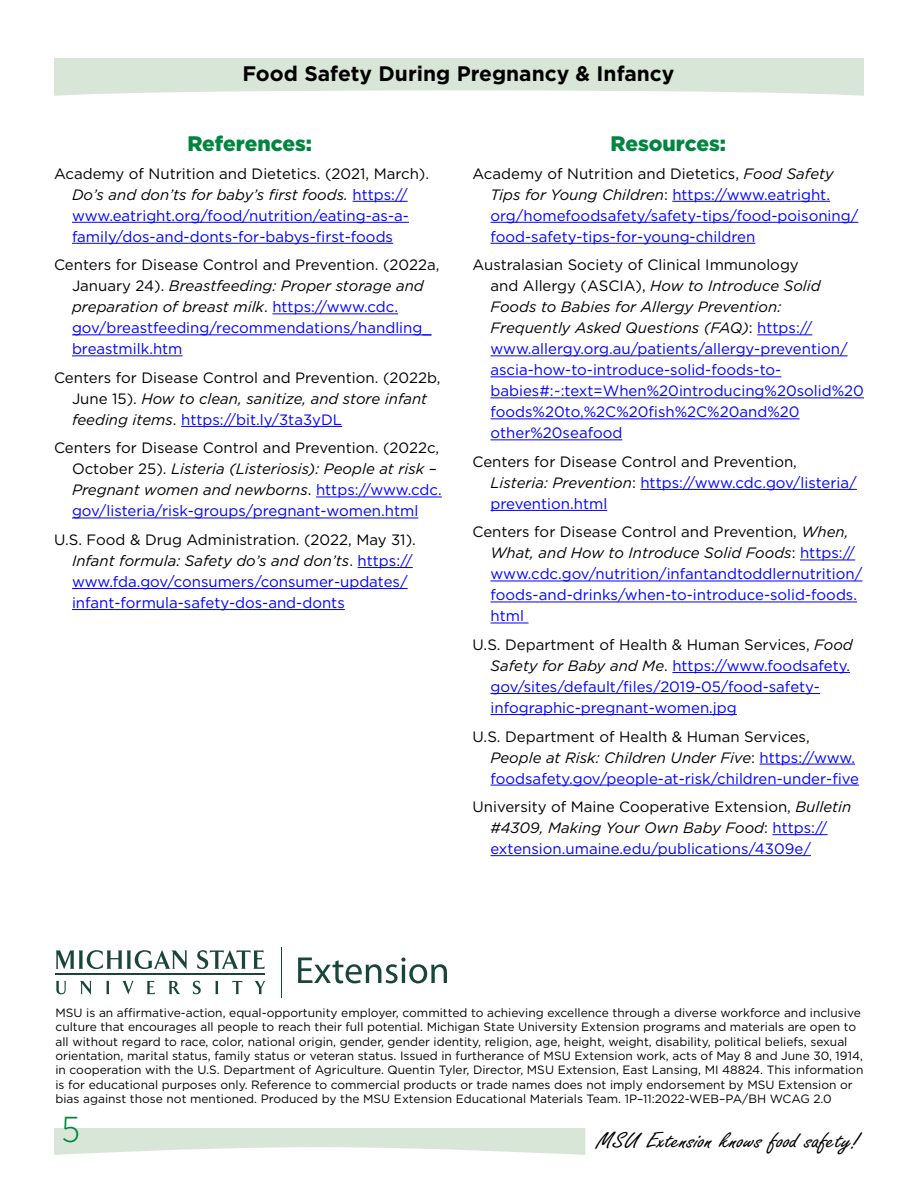
<style>
.page{position:relative;width:918px;height:1188px;background:#fff}
.page>*{position:absolute;margin:0;border:0;box-sizing:border-box;transform-origin:0 0}
.t1{font:300 36px "Gotham Narrow";color:#00853f}
.t2{font:24px "Freestyle Script";color:#000;scale:1.2 1}
.t3{font:700 21px "Gotham";color:#000}
.Heads_1{font:900 21px "Gotham";color:#00853f}
.Text{font:15px/21px "Gotham";color:#00f}
.Text-2{font:15px/21px "Gotham";color:#000}
.Text-3{font:12px/14.4px "Gotham";color:#000}
.s1{color:#000}
.s2{font-style:italic;color:#000}
.s3{font-style:italic}
.s4{color:#00f}
</style>
<div class="page">
<svg style="left:56px;top:981px;width:10px;height:13px"></svg>
<svg style="left:80px;top:981px;width:11px;height:14px"></svg>
<svg style="left:106px;top:981px;width:3px;height:13px"></svg>
<svg style="left:122px;top:981px;width:12px;height:14px"></svg>
<svg style="left:147px;top:981px;width:8px;height:13px"></svg>
<svg style="left:169px;top:981px;width:11px;height:13px"></svg>
<svg style="left:193px;top:981px;width:8px;height:13px"></svg>
<svg style="left:215px;top:981px;width:3px;height:13px"></svg>
<svg style="left:232px;top:981px;width:10px;height:13px"></svg>
<svg style="left:254px;top:981px;width:12px;height:13px"></svg>
<svg style="left:56px;top:950px;width:131px;height:20px"></svg>
<svg style="left:197px;top:950px;width:68px;height:19px"></svg>
<hr style="left:56px;top:974px;width:209px;height:1px;background:#19453b">
<svg style="left:298px;top:957px;width:149px;height:26px"></svg>
<hr style="left:281px;top:947px;width:1px;height:51px;background:#19453b">
<svg style="left:54px;top:58px;width:810px;height:38px;background:#dce8dc"></svg>
<svg style="left:54px;top:1128px;width:531px;height:27px"></svg>
<hr style="left:353px;top:201px;width:55px;height:1px;background:#00f">
<hr style="left:72px;top:222px;width:337px;height:1px;background:#00f">
<hr style="left:72px;top:243px;width:321px;height:1px;background:#00f">
<hr style="left:272px;top:313px;width:126px;height:1px;background:#00f">
<hr style="left:72px;top:334px;width:359px;height:1px;background:#00f">
<hr style="left:72px;top:355px;width:111px;height:1px;background:#00f">
<hr style="left:181px;top:426px;width:161px;height:1px;background:#00f">
<hr style="left:316px;top:497px;width:126px;height:1px;background:#00f">
<hr style="left:72px;top:518px;width:346px;height:1px;background:#00f">
<hr style="left:358px;top:567px;width:55px;height:1px;background:#00f">
<hr style="left:72px;top:588px;width:336px;height:1px;background:#00f">
<hr style="left:72px;top:609px;width:273px;height:1px;background:#00f">
<hr style="left:672px;top:201px;width:158px;height:1px;background:#00f">
<hr style="left:490px;top:222px;width:368px;height:1px;background:#00f">
<hr style="left:490px;top:243px;width:265px;height:1px;background:#00f">
<hr style="left:757px;top:334px;width:55px;height:1px;background:#00f">
<hr style="left:490px;top:355px;width:358px;height:1px;background:#00f">
<hr style="left:490px;top:376px;width:291px;height:1px;background:#00f">
<hr style="left:490px;top:397px;width:374px;height:1px;background:#00f">
<hr style="left:490px;top:418px;width:310px;height:1px;background:#00f">
<hr style="left:490px;top:439px;width:132px;height:1px;background:#00f">
<hr style="left:640px;top:489px;width:217px;height:1px;background:#00f">
<hr style="left:490px;top:510px;width:117px;height:1px;background:#00f">
<hr style="left:800px;top:560px;width:55px;height:1px;background:#00f">
<hr style="left:490px;top:581px;width:372px;height:1px;background:#00f">
<hr style="left:490px;top:602px;width:367px;height:1px;background:#00f">
<hr style="left:490px;top:623px;width:39px;height:1px;background:#00f">
<hr style="left:672px;top:672px;width:178px;height:1px;background:#00f">
<hr style="left:490px;top:693px;width:330px;height:1px;background:#00f">
<hr style="left:490px;top:714px;width:247px;height:1px;background:#00f">
<hr style="left:760px;top:764px;width:95px;height:1px;background:#00f">
<hr style="left:490px;top:785px;width:369px;height:1px;background:#00f">
<hr style="left:772px;top:834px;width:56px;height:1px;background:#00f">
<hr style="left:490px;top:855px;width:321px;height:1px;background:#00f">
<p class="t3" style="left:243px;top:59px;width:433px">Food Safety During Pregnancy &amp; Infancy</p>
<p class="Heads_1" style="left:187px;top:129px;width:126px">References:</p>
<p class="Text" style="left:72px;top:163px;width:359px;text-indent:-18px"><span class="s1">Academy of Nutrition and Dietetics. (2021, March).<br></span><span class="s2">Do’s and don’ts for baby’s first foods.</span> https:// www.eatright.org/food/nutrition/eating-as-a&shy;family/dos-and-donts-for-babys-first-foods</p>
<p class="Text" style="left:72px;top:254px;width:369px;text-indent:-18px"><span class="s1">Centers for Disease Control and Prevention. (2022a, January 24).</span> <span class="s2">Breastfeeding: Proper storage and preparation of breast milk</span><span class="s1">.</span> https://www.cdc. gov/breastfeeding/recommendations/handling_ breastmilk.htm</p>
<p class="Text-2" style="left:72px;top:367px;width:370px;text-indent:-18px">Centers for Disease Control and Prevention. (2022b,<br>June 15). <span class="s3">How to clean, sanitize, and store infant feeding items</span>. <span class="s4">https://bit.ly/3ta3yDL</span></p>
<p class="Text" style="left:72px;top:437px;width:371px;text-indent:-18px"><span class="s1">Centers for Disease Control and Prevention. (2022c, October 25).</span> <span class="s2">Listeria (Listeriosis): People at risk – Pregnant women and newborns</span><span class="s1">.</span> https://www.cdc. gov/listeria/risk-groups/pregnant-women.html</p>
<p class="Text" style="left:72px;top:529px;width:345px;text-indent:-18px"><span class="s1">U.S. Food &amp; Drug Administration. (2022, May 31).<br></span><span class="s2">Infant formula: Safety do’s and don’ts</span><span class="s1">.</span> https:// www.fda.gov/consumers/consumer-updates/ infant-formula-safety-dos-and-donts</p>
<p class="Heads_1" style="left:610px;top:129px;width:117px">Resources:</p>
<p class="Text" style="left:490px;top:163px;width:369px;text-indent:-18px"><span class="s1">Academy of Nutrition and Dietetics,</span> <span class="s2">Food Safety Tips for Young Children</span><span class="s1">:</span> https://www.eatright. org/homefoodsafety/safety-tips/food-poisoning/ food-safety-tips-for-young-children</p>
<p class="Text" style="left:490px;top:254px;width:375px;text-indent:-18px"><span class="s1">Australasian Society of Clinical Immunology<br>and Allergy (ASCIA),</span> <span class="s2">How to Introduce Solid Foods to Babies for Allergy Prevention:<br>Frequently Asked Questions (FAQ)</span><span class="s1">:</span> https:// www.allergy.org.au/patients/allergy-prevention/ ascia-how-to-introduce-solid-foods-to&shy;babies#:~:text=When%20introducing%20solid%20 foods%20to,%2C%20fish%2C%20and%20 other%20seafood</p>
<p class="Text" style="left:490px;top:451px;width:368px;text-indent:-18px"><span class="s1">Centers for Disease Control and Prevention,<br></span><span class="s2">Listeria: Prevention</span><span class="s1">:</span> https://www.cdc.gov/listeria/ prevention.html</p>
<p class="Text" style="left:490px;top:521px;width:373px;text-indent:-18px"><span class="s1">Centers for Disease Control and Prevention,</span> <span class="s2">When, What, and How to Introduce Solid Foods</span><span class="s1">:</span> https:// www.cdc.gov/nutrition/infantandtoddlernutrition/ foods-and-drinks/when-to-introduce-solid-foods. html</p>
<p class="Text" style="left:490px;top:634px;width:364px;text-indent:-18px"><span class="s1">U.S. Department of Health &amp; Human Services,</span> <span class="s2">Food Safety for Baby and Me</span><span class="s1">.</span> https://www.foodsafety. gov/sites/default/files/2019-05/food-safety&shy;infographic-pregnant-women.jpg</p>
<p class="Text" style="left:490px;top:725px;width:370px;text-indent:-18px"><span class="s1">U.S. Department of Health &amp; Human Services,<br></span><span class="s2">People at Risk: Children Under Five</span><span class="s1">:</span> https://www. foodsafety.gov/people-at-risk/children-under-five</p>
<p class="Text" style="left:490px;top:796px;width:362px;text-indent:-18px"><span class="s1">University of Maine Cooperative Extension,</span> <span class="s2">Bulletin #4309, Making Your Own Baby Food</span><span class="s1">:</span> https:// extension.umaine.edu/publications/4309e/</p>
<p class="Text-3" style="left:56px;top:1005px;width:809px">MSU is an affirmative-action, equal-opportunity employer, committed to achieving excellence through a diverse workforce and inclusive culture that encourages all people to reach their full potential. Michigan State University Extension programs and materials are open to all without regard to race, color, national origin, gender, gender identity, religion, age, height, weight, disability, political beliefs, sexual orientation, marital status, family status or veteran status. Issued in furtherance of MSU Extension work, acts of May 8 and June 30, 1914, in cooperation with the U.S. Department of Agriculture. Quentin Tyler, Director, MSU Extension, East Lansing, MI 48824. This information is for educational purposes only. Reference to commercial products or trade names does not imply endorsement by MSU Extension or bias against those not mentioned. Produced by the MSU Extension Educational Materials Team. 1P–11:2022-WEB–PA/BH WCAG 2.0</p>
<p class="t1" style="left:62px;top:1107px;width:20px">5</p>
<p class="t2" style="left:597px;top:1128px;width:220px">MSU Extension knows food safety!</p>
</div>
